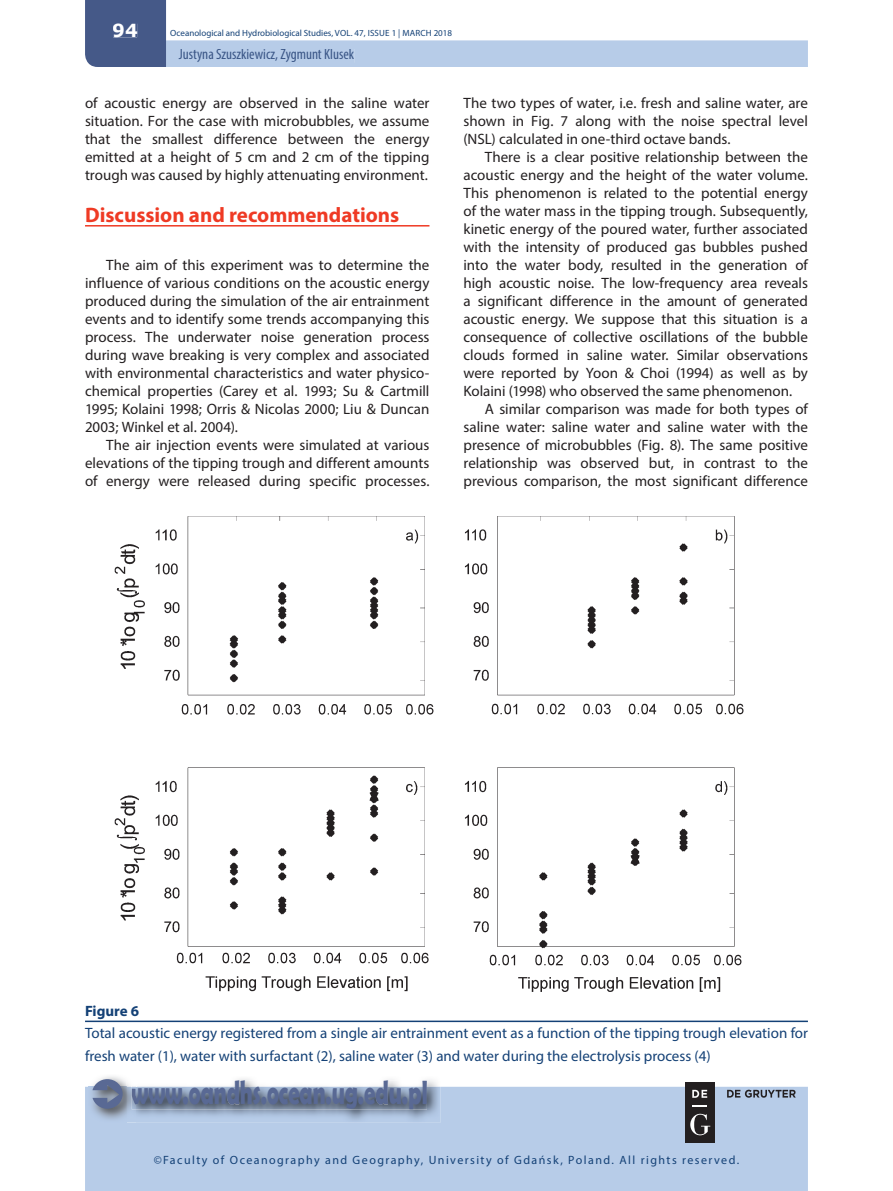
<style>
.page{position:relative;width:893px;height:1191px;background:#fff}
.page>*{position:absolute;margin:0;border:0;box-sizing:border-box;transform-origin:0 0}
.t1{font:700 33.75px "Berlin Sans FB Demi";color:#596994;scale:.67 1}
.t2{font:700 21px "Myriad Pro";color:#ef3a24}
.t3{font:700 18px "Verdana";color:#fff}
.t4{font:15px/18px "Myriad Pro";color:#231f20;text-align:justify}
.t5{font:15px/22.5px "Myriad Pro";color:#144176}
.t6{font:condensed 15px "Myriad Pro";color:#395586}
.t7{font:700 15px "Myriad Pro";color:#144176}
.t8{font:12px "Myriad Pro";letter-spacing:.12em;color:#144176}
.t9{font:9px "Myriad Pro";color:#144176}
</style>
<div class="page">
<div style="left:85px;top:1086px;width:723px;height:105px;background:#b7cce8"></div>
<svg style="left:85px;top:0;width:723px;height:67px"></svg>
<div style="left:113px;top:24px;width:24px;height:13px;background:#455988"></div>
<div style="left:179px;top:49px;width:175px;height:14px;background:#b7cce8"></div>
<img style="left:88px;top:1086px;width:352px;height:36px">
<img style="left:127px;top:1110px;width:9px;height:12px">
<svg style="left:92px;top:1076px;width:335px;height:34px"></svg>
<div style="left:685px;top:1081px;width:30px;height:61px;background:#231f20"></div>
<svg style="left:692px;top:1105px;width:15px;height:1px"></svg>
<svg style="left:692px;top:1089px;width:15px;height:8px"></svg>
<svg style="left:690px;top:1113px;width:20px;height:22px"></svg>
<svg style="left:727px;top:1089px;width:69px;height:8px"></svg>
<hr style="left:85px;top:225px;width:344px;height:1px;background:#ef3a24">
<img style="left:114px;top:516px;width:630px;height:476px">
<hr style="left:85px;top:1020px;width:723px;height:2px;background:#144176">
<p class="t3" style="left:112px;top:18px;width:27px">94</p>
<p class="t9" style="left:170px;top:28px;width:283px">Oceanological and Hydrobiological Studies, VOL. 47, ISSUE 1 | MARCH 2018</p>
<p class="t6" style="left:179px;top:45px;width:177px">Justyna Szuszkiewicz, Zygmunt Klusek</p>
<p class="t4" style="left:85px;top:94px;width:346px">of acoustic energy are observed in the saline water situation. For the case with microbubbles, we assume that the smallest difference between the energy emitted at a height of 5 cm and 2 cm of the tipping trough was caused by highly attenuating environment.</p>
<h2 class="t2" style="left:85px;top:201px;width:316px">Discussion and recommendations</h2>
<p class="t4" style="left:85px;top:256px;width:346px;text-indent:21px">The aim of this experiment was to determine the influence of various conditions on the acoustic energy produced during the simulation of the air entrainment events and to identify some trends accompanying this process. The underwater noise generation process during wave breaking is very complex and associated with environmental characteristics and water physico&shy;chemical properties (Carey et al. 1993; Su &amp; Cartmill 1995; Kolaini 1998; Orris &amp; Nicolas 2000; Liu &amp; Duncan 2003; Winkel et al. 2004).</p>
<p class="t4" style="left:85px;top:436px;width:346px;text-indent:21px">The air injection events were simulated at various elevations of the tipping trough and different amounts of energy were released during specific processes.</p>
<p class="t4" style="left:463px;top:94px;width:346px">The two types of water, i.e. fresh and saline water, are shown in Fig. 7 along with the noise spectral level (NSL) calculated in one-third octave bands.</p>
<p class="t4" style="left:463px;top:148px;width:346px;text-indent:21px">There is a clear positive relationship between the acoustic energy and the height of the water volume.<br>This phenomenon is related to the potential energy of the water mass in the tipping trough. Subsequently, kinetic energy of the poured water, further associated with the intensity of produced gas bubbles pushed into the water body, resulted in the generation of high acoustic noise. The low-frequency area reveals a significant difference in the amount of generated acoustic energy. We suppose that this situation is a consequence of collective oscillations of the bubble clouds formed in saline water. Similar observations were reported by Yoon &amp; Choi (1994) as well as by Kolaini (1998) who observed the same phenomenon.</p>
<p class="t4" style="left:463px;top:400px;width:346px;text-indent:21px">A similar comparison was made for both types of saline water: saline water and saline water with the presence of microbubbles (Fig. 8). The same positive relationship was observed but, in contrast to the previous comparison, the most significant difference</p>
<p class="t7" style="left:85px;top:1001px;width:56px">Figure 6</p>
<p class="t5" style="left:85px;top:1021px;width:724px">Total acoustic energy registered from a single air entrainment event as a function of the tipping trough elevation for fresh water (1), water with surfactant (2), saline water (3) and water during the electrolysis process (4)</p>
<h1 class="t1" style="left:131px;top:1073px;width:444px">www.oandhs.ocean.ug.edu.pl</h1>
<p class="t8" style="left:154px;top:1152px;width:587px">©Faculty of Oceanography and Geography, University of Gdańsk, Poland. All rights reserved.</p>
</div>
